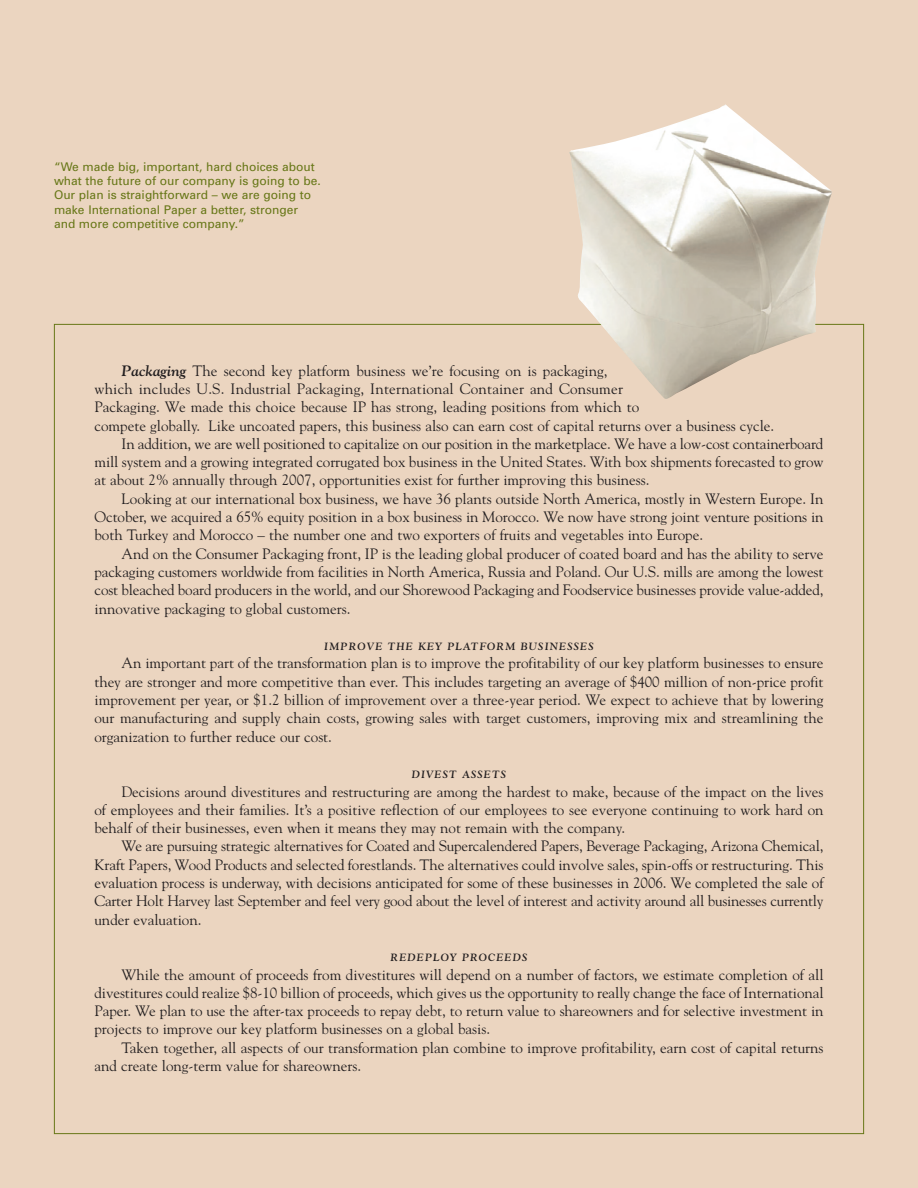
<style>
.page{position:relative;width:918px;height:1188px;background:#ebd5c0}
.page>*{position:absolute;margin:0;border:0;box-sizing:border-box;transform-origin:0 0}
.t1{font:15px/18.3px "Goudy";color:#231f20;text-align:justify}
.t2{font:12px/14.4px "Univers";color:#677717}
.t3{font:italic 700 10.5px "Goudy";letter-spacing:.11em;color:#231f20}
.s1{font-weight:700;font-style:italic}
</style>
<div class="page">
<img style="left:569px;top:104px;width:264px;height:295px">
<p class="t2" style="left:54px;top:160px;width:268px">“We made big, important, hard choices about what the future of our company is going to be.<br>Our plan is straightforward – we are going to make International Paper a better, stronger and more competitive company.”</p>
<p class="t1" style="left:122px;top:362px;width:487px"><span class="s1">Packaging</span> The second key platform business we’re focusing on is packaging,</p>
<p class="t1" style="left:94px;top:381px;width:530px">which includes U.S. Industrial Packaging, International Container and Consumer</p>
<p class="t1" style="left:94px;top:399px;width:546px">Packaging. We made this choice because IP has strong, leading positions from which to</p>
<p class="t1" style="left:94px;top:417px;width:681px">compete globally. Like uncoated papers, this business also can earn cost of capital returns over a business cycle.</p>
<p class="t1" style="left:122px;top:436px;width:703px">In addition, we are well positioned to capitalize on our position in the marketplace. We have a low-cost containerboard</p>
<p class="t1" style="left:94px;top:454px;width:731px">mill system and a growing integrated corrugated box business in the United States. With box shipments forecasted to grow</p>
<p class="t1" style="left:94px;top:472px;width:557px">at about 2% annually through 2007, opportunities exist for further improving this business.</p>
<p class="t1" style="left:122px;top:491px;width:704px">Looking at our international box business, we have 36 plants outside North America, mostly in Western Europe. In</p>
<p class="t1" style="left:94px;top:509px;width:730px">October, we acquired a 65% equity position in a box business in Morocco. We now have strong joint venture positions in</p>
<p class="t1" style="left:94px;top:527px;width:610px">both Turkey and Morocco – the number one and two exporters of fruits and vegetables into Europe.</p>
<p class="t1" style="left:122px;top:545px;width:704px">And on the Consumer Packaging front, IP is the leading global producer of coated board and has the ability to serve</p>
<p class="t1" style="left:94px;top:564px;width:731px">packaging customers worldwide from facilities in North America, Russia and Poland. Our U.S. mills are among the lowest</p>
<p class="t1" style="left:94px;top:582px;width:730px">cost bleached board producers in the world, and our Shorewood Packaging and Foodservice businesses provide value-added,</p>
<p class="t1" style="left:94px;top:600px;width:257px">innovative packaging to global customers.</p>
<p class="t3" style="left:324px;top:643px;width:271px">IMPROVE THE KEY PLATFORM BUSINESSES</p>
<p class="t1" style="left:94px;top:655px;width:731px;text-indent:27px">An important part of the transformation plan is to improve the profitability of our key platform businesses to ensure they are stronger and more competitive than ever. This includes targeting an average of $400 million of non-price profit improvement per year, or $1.2 billion of improvement over a three-year period. We expect to achieve that by lowering our manufacturing and supply chain costs, growing sales with target customers, improving mix and streamlining the organization to further reduce our cost.</p>
<p class="t3" style="left:412px;top:771px;width:96px">DIVEST ASSETS</p>
<p class="t1" style="left:94px;top:783px;width:731px;text-indent:27px">Decisions around divestitures and restructuring are among the hardest to make, because of the impact on the lives of employees and their families. It’s a positive reflection of our employees to see everyone continuing to work hard on behalf of their businesses, even when it means they may not remain with the company.</p>
<p class="t1" style="left:94px;top:838px;width:731px;text-indent:27px">We are pursuing strategic alternatives for Coated and Supercalendered Papers, Beverage Packaging, Arizona Chemical, Kraft Papers, Wood Products and selected forestlands. The alternatives could involve sales, spin-offs or restructuring. This evaluation process is underway, with decisions anticipated for some of these businesses in 2006. We completed the sale of Carter Holt Harvey last September and feel very good about the level of interest and activity around all businesses currently under evaluation.</p>
<p class="t3" style="left:391px;top:954px;width:138px">REDEPLOY PROCEEDS</p>
<p class="t1" style="left:94px;top:966px;width:731px;text-indent:27px">While the amount of proceeds from divestitures will depend on a number of factors, we estimate completion of all divestitures could realize $8-10 billion of proceeds, which gives us the opportunity to really change the face of International Paper. We plan to use the after-tax proceeds to repay debt, to return value to shareowners and for selective investment in projects to improve our key platform businesses on a global basis.</p>
<p class="t1" style="left:94px;top:1040px;width:731px;text-indent:27px">Taken together, all aspects of our transformation plan combine to improve profitability, earn cost of capital returns and create long-term value for shareowners.</p>
</div>
